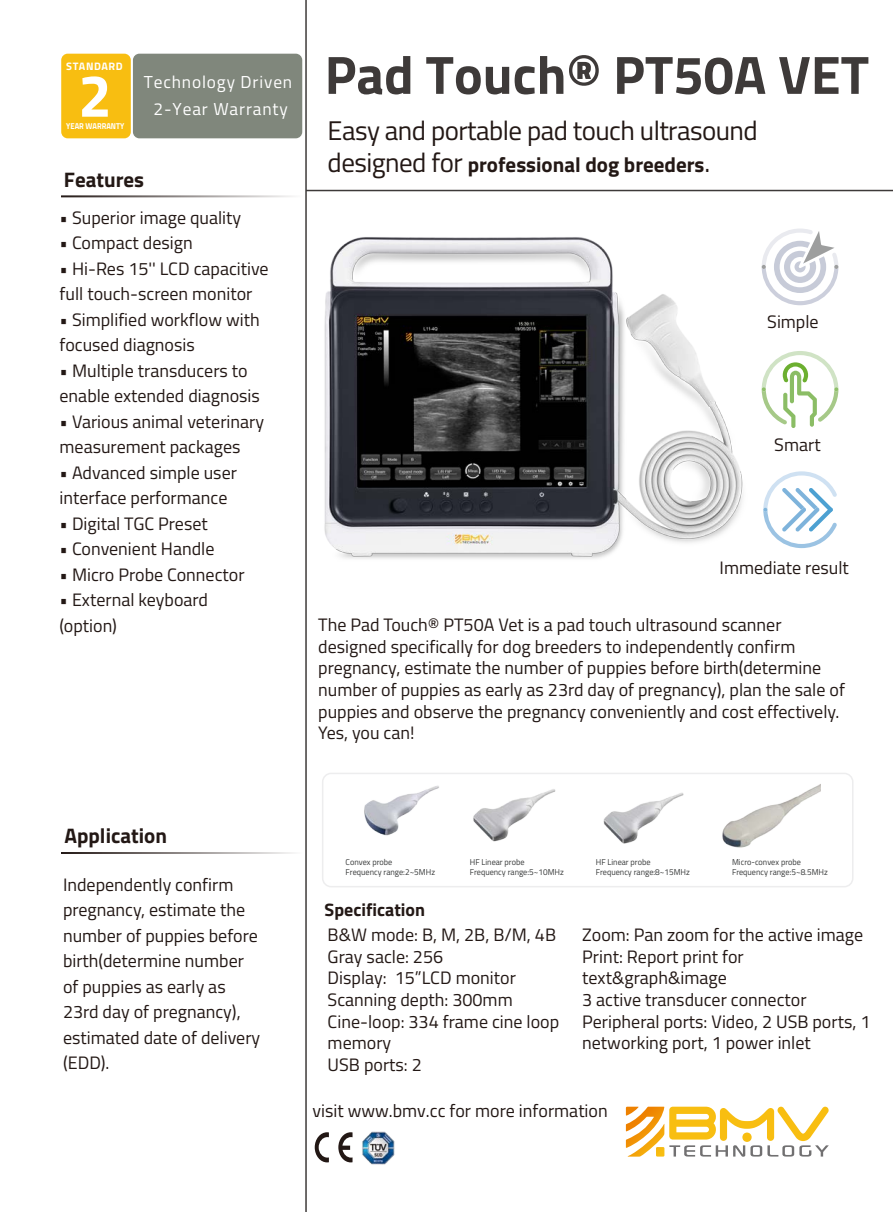
<style>
.page{position:relative;width:893px;height:1212px;background:#fff}
.page>*{position:absolute;margin:0;border:0;box-sizing:border-box;transform-origin:0 0}
.t1{font:700 59.85px "Titillium Web";color:#fff}
.t2{font:700 54px "Titillium Web";color:#3e3a39}
.t3{font:27px "Titillium Web";letter-spacing:-.02em;color:#231815}
.t4{font:700 21px "Titillium Web";color:#231815}
.t5{font:18px/21.6px "Titillium Web";color:#231815}
.t6{font:700 18px "Titillium Web";color:#231815}
.t7{font:17.25px/27.2px "Titillium Web";letter-spacing:.05em;color:#fff;text-align:center}
.t8{font:700 10.8px "Titillium Web";letter-spacing:.05em;color:#fff}
.t9{font:8.55px/10.2px "Titillium Web";color:#373939}
.t10{font:700 8.55px "Titillium Web";color:#fff;scale:.88 1}
.s1{font-weight:400;font-size:27px}
</style>
<div class="page">
<hr style="left:305px;top:0;width:2px;height:1212px;background:#3e3a39">
<hr style="left:306px;top:190px;width:587px;height:1px;background:#3e3a39">
<img style="left:362px;top:1131px;width:33px;height:34px">
<svg style="left:315px;top:1132px;width:38px;height:30px"></svg>
<div style="left:61px;top:54px;width:70px;height:84px;background:#f8be11;border-radius:6px"></div>
<div style="left:133px;top:54px;width:169px;height:84px;background:#80877c;border-radius:6px"></div>
<svg style="left:626px;top:1107px;width:203px;height:50px"></svg>
<svg style="left:821px;top:357px;width:17px;height:65px"></svg>
<svg style="left:821px;top:244px;width:17px;height:55px"></svg>
<svg style="left:821px;top:477px;width:16px;height:66px"></svg>
<img style="left:364px;top:785px;width:75px;height:51px">
<img style="left:473px;top:789px;width:83px;height:53px">
<img style="left:603px;top:793px;width:81px;height:51px">
<img style="left:722px;top:784px;width:98px;height:64px">
<div style="left:322px;top:773px;width:531px;height:114px;border:2px solid #ededee;border-radius:9px"></div>
<img style="left:262px;top:187px;width:559px;height:413px">
<p class="t8" style="left:66px;top:58px;width:58px">STANDARD</p>
<h1 class="t1" style="left:78px;top:50px;width:35px">2</h1>
<p class="t10" style="left:66px;top:119px;width:67px">YEAR WARRANTY</p>
<p class="t7" style="left:144px;top:67px;width:150px">Technology Driven<br>2-Year Warranty</p>
<p class="t4" style="left:64px;top:164px;width:82px">Features</p>
<p class="t5" style="left:60px;top:206px;width:183px">• Superior image quality</p>
<p class="t5" style="left:60px;top:231px;width:135px">• Compact design</p>
<p class="t5" style="left:60px;top:255px;width:211px;line-height:25.5px">• Hi-Res 15'' LCD capacitive full touch-screen monitor</p>
<p class="t5" style="left:60px;top:306px;width:202px;line-height:25.5px">• Simplified workflow with focused diagnosis</p>
<p class="t5" style="left:60px;top:357px;width:202px;line-height:25.5px">• Multiple transducers to enable extended diagnosis</p>
<p class="t5" style="left:60px;top:408px;width:206px;line-height:25.5px">• Various animal veterinary measurement packages</p>
<p class="t5" style="left:60px;top:459px;width:179px;line-height:25.5px">• Advanced simple user interface performance</p>
<p class="t5" style="left:60px;top:512px;width:150px">• Digital TGC Preset</p>
<p class="t5" style="left:60px;top:537px;width:156px">• Convenient Handle</p>
<p class="t5" style="left:60px;top:563px;width:187px">• Micro Probe Connector</p>
<p class="t5" style="left:60px;top:586px;width:150px;line-height:25.5px">• External keyboard (option)</p>
<h2 class="t2" style="left:325px;top:34px;width:546px">Pad Touch® PT50A VET</h2>
<h3 class="t3" style="left:328px;top:111px;width:432px">Easy and portable pad touch ultrasound</h3>
<p class="t4" style="left:328px;top:149px;width:384px"><span class="s1">designed for</span> professional dog breeders<span class="s1">.</span></p>
<p class="t5" style="left:767px;top:310px;width:53px">Simple</p>
<p class="t5" style="left:774px;top:433px;width:48px">Smart</p>
<p class="t5" style="left:720px;top:556px;width:131px">Immediate result</p>
<p class="t5" style="left:318px;top:613px;width:528px">The Pad Touch® PT50A Vet is a pad touch ultrasound scanner designed specifically for dog breeders to independently confirm pregnancy, estimate the number of puppies before birth(determine number of puppies as early as 23rd day of pregnancy), plan the sale of puppies and observe the pregnancy conveniently and cost effectively.<br>Yes, you can!</p>
<p class="t4" style="left:64px;top:820px;width:104px">Application</p>
<p class="t5" style="left:63px;top:871px;width:199px;line-height:25.5px">Independently confirm pregnancy, estimate the number of puppies before birth(determine number of puppies as early as<br>23rd day of pregnancy), estimated date of delivery (EDD).</p>
<p class="t9" style="left:346px;top:856px;width:91px">Convex probe<br>Frequency range:2~5MHz</p>
<p class="t9" style="left:470px;top:856px;width:96px">HF Linear probe<br>Frequency range:5~10MHz</p>
<p class="t9" style="left:596px;top:856px;width:96px">HF Linear probe<br>Frequency range:8~15MHz</p>
<p class="t6" style="left:325px;top:896px;width:102px">Specification</p>
<p class="t5" style="left:328px;top:923px;width:233px">B&amp;W mode: B, M, 2B, B/M, 4B<br>Gray sacle: 256<br>Display: 15”LCD monitor<br>Scanning depth: 300mm<br>Cine-loop: 334 frame cine loop memory<br>USB ports: 2</p>
<p class="t5" style="left:582px;top:923px;width:290px">Zoom: Pan zoom for the active image<br>Print: Report print for text&amp;graph&amp;image<br>3 active transducer connector<br>Peripheral ports: Video, 2 USB ports, 1 networking port, 1 power inlet</p>
<p class="t9" style="left:732px;top:856px;width:97px">Micro-convex probe<br>Frequency range:5~8.5MHz</p>
<p class="t5" style="left:313px;top:1099px;width:297px">visit www.bmv.cc for more information</p>
</div>
